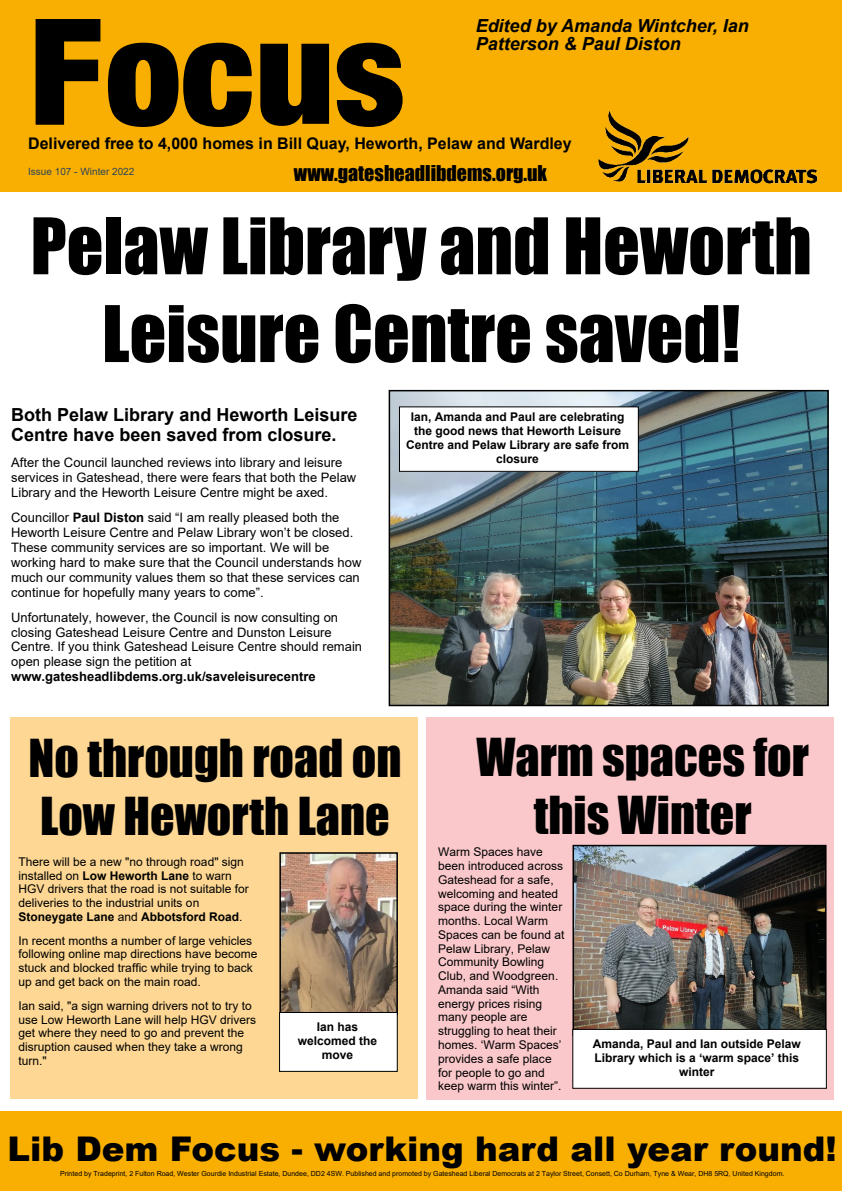
<style>
.page{position:relative;width:842px;height:1191px;background:#fff}
.page>*{position:absolute;margin:0;border:0;box-sizing:border-box;transform-origin:0 0}
.t1{font:72px/87.7px "Impact";color:#000;text-align:center}
.t2{font:48px/58.5px "Impact";color:#000}
.t3{font:900 34px "Arial";color:#000}
.t4{font:20px "Impact";color:#000}
.t5{font:700 18px/20.6px "Arial";color:#000}
.t6{font:italic 700 18px/18px "Arial";color:#000}
.t7{font:700 16px "Arial";color:#000}
.t8{font:13px/14.9px "Arial";color:#000}
.t9{font:700 13px "Arial";color:#000}
.t10{font:12px/13.8px "Arial";color:#000}
.t11{font:700 12px/13.8px "Arial";color:#000;text-align:center}
.t12{font:10px "Arial";color:#2e4556}
.t13{font:7px "Arial";color:#000}
.s1{font-weight:700}
</style>
<div class="page">
<div style="left:0;top:0;width:842px;height:191px;background:#f8af02"></div>
<img style="left:599px;top:110px;width:219px;height:74px">
<svg style="left:36px;top:19px;width:64px;height:106px"></svg>
<svg style="left:108px;top:43px;width:144px;height:84px"></svg>
<svg style="left:260px;top:44px;width:69px;height:82px"></svg>
<svg style="left:337px;top:43px;width:66px;height:84px"></svg>
<svg style="left:421px;top:191px;width:421px;height:1px"></svg>
<div style="left:0;top:1110px;width:842px;height:81px;background:#f8af02"></div>
<div style="left:10px;top:717px;width:407px;height:382px;background:#fdd793"></div>
<div style="left:427px;top:717px;width:407px;height:382px;background:#fac8ca"></div>
<img style="left:282px;top:855px;width:113px;height:157px">
<div style="left:279px;top:852px;width:119px;height:163px;border:2px solid #000"></div>
<div style="left:280px;top:1012px;width:117px;height:59px;background:#fff"></div>
<div style="left:279px;top:1012px;width:119px;height:59px;border:1px solid #000"></div>
<img style="left:392px;top:393px;width:434px;height:310px">
<div style="left:389px;top:390px;width:440px;height:316px;border:2px solid #000"></div>
<img style="left:575px;top:848px;width:248px;height:181px">
<div style="left:572px;top:845px;width:254px;height:190px;border:2px solid #000"></div>
<div style="left:573px;top:1029px;width:253px;height:59px;background:#fff"></div>
<div style="left:572px;top:1029px;width:255px;height:59px;border:1px solid #000"></div>
<div style="left:399px;top:407px;width:239px;height:64px;background:#fff"></div>
<div style="left:399px;top:406px;width:240px;height:66px;border:1px solid #000"></div>
<h3 class="t6" style="left:476px;top:18px;width:275px">Edited by Amanda Wintcher, Ian<br>Patterson &amp; Paul Diston</h3>
<h3 class="t7" style="left:28px;top:137px;width:545px">Delivered free to 4,000 homes in Bill Quay, Heworth, Pelaw and Wardley</h3>
<p class="t12" style="left:28px;top:168px;width:108px">Issue 107 - Winter 2022</p>
<h3 class="t4" style="left:294px;top:165px;width:255px">www.gatesheadlibdems.org.uk</h3>
<h1 class="t1" style="left:31px;top:206px;width:783px">Pelaw Library and Heworth<br>Leisure Centre saved!</h1>
<h3 class="t5" style="left:11px;top:405px;width:348px">Both Pelaw Library and Heworth Leisure<br>Centre have been saved from closure.</h3>
<p class="t8" style="left:11px;top:456px;width:347px">After the Council launched reviews into library and leisure services in Gateshead, there were fears that both the Pelaw<br>Library and the Heworth Leisure Centre might be axed.</p>
<p class="t8" style="left:11px;top:511px;width:352px">Councillor <span class="s1">Paul Diston</span> said “I am really pleased both the Heworth Leisure Centre and Pelaw Library won’t be closed.<br>These community services are so important. We will be working hard to make sure that the Council understands how much our community values them so that these services can continue for hopefully many years to come”.</p>
<p class="t8" style="left:11px;top:611px;width:352px">Unfortunately, however, the Council is now consulting on closing Gateshead Leisure Centre and Dunston Leisure Centre. If you think Gateshead Leisure Centre should remain open please sign the petition at</p>
<p class="t9" style="left:11px;top:672px;width:306px">www.gatesheadlibdems.org.uk/saveleisurecentre</p>
<p class="t11" style="left:406px;top:411px;width:224px">Ian, Amanda and Paul are celebrating the good news that Heworth Leisure<br>Centre and Pelaw Library are safe from closure</p>
<h2 class="t2" style="left:29px;top:731px;width:374px">No through road on<br>Low Heworth Lane</h2>
<h2 class="t2" style="left:476px;top:730px;width:334px;text-align:center">Warm spaces for this Winter</h2>
<p class="t10" style="left:18px;top:856px;width:232px">There will be a new "no through road" sign installed on <span class="s1">Low Heworth Lane</span> to warn HGV drivers that the road is not suitable for deliveries to the industrial units on <span class="s1">Stoneygate Lane</span> and <span class="s1">Abbotsford Road</span>.</p>
<p class="t10" style="left:18px;top:934px;width:241px">In recent months a number of large vehicles following online map directions have become stuck and blocked traffic while trying to back up and get back on the main road.</p>
<p class="t10" style="left:18px;top:999px;width:239px">Ian said, "a sign warning drivers not to try to use Low Heworth Lane will help HGV drivers get where they need to go and prevent the disruption caused when they take a wrong turn."</p>
<p class="t10" style="left:438px;top:846px;width:128px">Warm Spaces have been introduced across<br>Gateshead for a safe, welcoming and heated space during the winter months. Local Warm<br>Spaces can be found at<br>Pelaw Library, Pelaw<br>Community Bowling<br>Club, and Woodgreen.<br>Amanda said “With energy prices rising many people are struggling to heat their homes. ‘Warm Spaces’ provides a safe place for people to go and keep warm this winter”.</p>
<p class="t11" style="left:298px;top:1021px;width:81px">Ian has welcomed the move</p>
<p class="t11" style="left:593px;top:1038px;width:210px">Amanda, Paul and Ian outside Pelaw<br>Library which is a ‘warm space’ this winter</p>
<h3 class="t3" style="left:7px;top:1136px;width:831px">Lib Dem Focus - working hard all year round!</h3>
<p class="t13" style="left:60px;top:1170px;width:726px">Printed by Tradeprint, 2 Fulton Road, Wester Gourdie Industrial Estate, Dundee, DD2 4SW. Published and promoted by Gateshead Liberal Democrats at 2 Taylor Street, Consett, Co Durham, Tyne &amp; Wear, DH8 5RQ, United Kingdom.</p>
</div>
